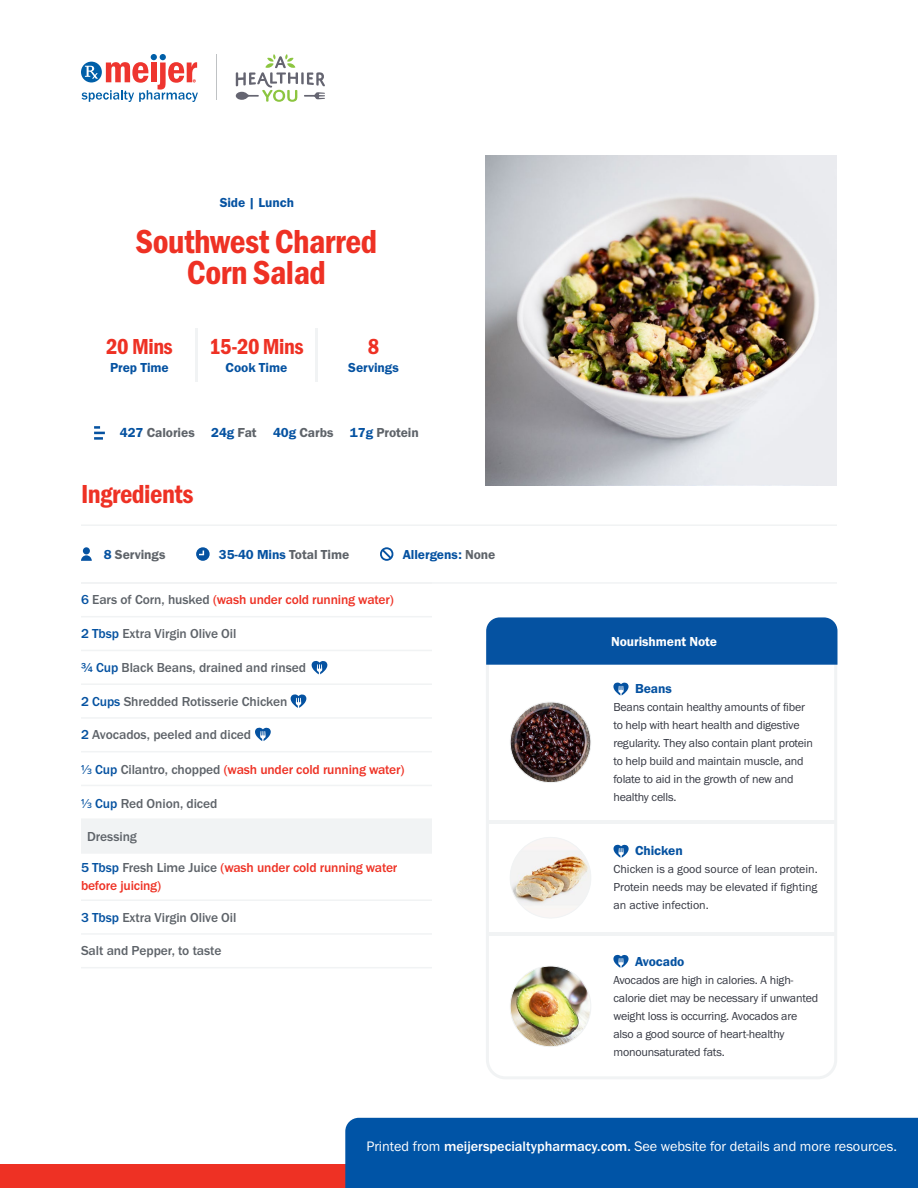
<style>
.page{position:relative;width:918px;height:1188px;background:#fff}
.page>*{position:absolute;margin:0;border:0;box-sizing:border-box;transform-origin:0 0}
.t1{font:34.5px/31.5px "Franklin Gothic URW Con Dem";letter-spacing:-.015em;color:#ee3124;text-align:center}
.t2{font:27px "Franklin Gothic URW Con Dem";letter-spacing:-.02em;color:#ee3124}
.t3{font:22.5px "Franklin Gothic URW Con Dem";letter-spacing:-.02em;color:#ee3124}
.t4{font:14.25px "Franklin Gothic URW Boo";color:#fff}
.t5{font:500 13.5px "Franklin Gothic URW";letter-spacing:-.005em;color:#5e6369}
.t6{font:500 13.5px/18px "Franklin Gothic URW";letter-spacing:-.01em;color:#ee3124}
.t7{font:13.5px "Franklin Gothic URW Dem";letter-spacing:-.005em;color:#0552a1}
.t8{font:13.5px "Franklin Gothic URW Dem";letter-spacing:-.005em;color:#5e6369}
.t9{font:13.5px "Franklin Gothic URW Dem";letter-spacing:-.005em;color:#fff}
.t10{font:12px/18px "Franklin Gothic URW Boo";letter-spacing:-.015em;color:#343741}
.s1{color:#0552a1}
.s2{color:#5e6369}
.s3{font-family:"Proxima Nova";color:#0552a1}
.s4{font-family:"Franklin Gothic URW";font-weight:500}
</style>
<div class="page">
<hr style="left:217px;top:54px;width:1px;height:46px;background:#bfc2c4">
<svg style="left:82px;top:54px;width:116px;height:48px"></svg>
<svg style="left:236px;top:54px;width:89px;height:48px"></svg>
<div style="left:0;top:1164px;width:918px;height:24px;background:#ee3124"></div>
<div style="left:345px;top:1118px;width:573px;height:70px;background:#0054a6"></div>
<hr style="left:81px;top:524px;width:756px;height:2px;background:#f1f3f4">
<hr style="left:81px;top:582px;width:756px;height:2px;background:#f1f3f4">
<svg style="left:81px;top:547px;width:11px;height:14px"></svg>
<svg style="left:196px;top:547px;width:14px;height:14px"></svg>
<svg style="left:486px;top:640px;width:352px;height:439px"></svg>
<div style="left:486px;top:617px;width:351px;height:48px;background:#0552a1"></div>
<svg style="left:613px;top:682px;width:16px;height:14px"></svg>
<svg style="left:613px;top:955px;width:16px;height:13px"></svg>
<svg style="left:380px;top:547px;width:14px;height:14px"></svg>
<img style="left:486px;top:156px;width:351px;height:329px">
<svg style="left:613px;top:845px;width:16px;height:13px"></svg>
<img style="left:510px;top:837px;width:81px;height:81px;border-radius:40px">
<div style="left:510px;top:837px;width:81px;height:81px;border:1px solid #f1f3f4;border-radius:50%"></div>
<img style="left:510px;top:702px;width:81px;height:81px;border-radius:40px">
<div style="left:510px;top:702px;width:81px;height:81px;border:1px solid #f1f3f4;border-radius:50%"></div>
<img style="left:510px;top:966px;width:81px;height:81px;border-radius:40px">
<div style="left:510px;top:966px;width:81px;height:81px;border:1px solid #f1f3f4;border-radius:50%"></div>
<hr style="left:487px;top:820px;width:350px;height:4px;background:#f1f3f4">
<hr style="left:487px;top:932px;width:350px;height:3px;background:#f1f3f4">
<hr style="left:196px;top:328px;width:2px;height:54px;background:#f1f3f4">
<hr style="left:315px;top:328px;width:2px;height:54px;background:#f1f3f4">
<svg style="left:94px;top:426px;width:11px;height:14px"></svg>
<div style="left:81px;top:819px;width:351px;height:34px;background:#f1f3f4"></div>
<hr style="left:81px;top:616px;width:351px;height:1px;background:#f1f3f4">
<hr style="left:81px;top:650px;width:351px;height:1px;background:#f1f3f4">
<hr style="left:81px;top:683px;width:351px;height:2px;background:#f1f3f4">
<hr style="left:81px;top:717px;width:351px;height:2px;background:#f1f3f4">
<hr style="left:81px;top:751px;width:351px;height:1px;background:#f1f3f4">
<hr style="left:81px;top:785px;width:351px;height:1px;background:#f1f3f4">
<hr style="left:81px;top:818px;width:351px;height:2px;background:#f1f3f4">
<hr style="left:81px;top:852px;width:351px;height:2px;background:#f1f3f4">
<hr style="left:81px;top:899px;width:351px;height:2px;background:#f1f3f4">
<hr style="left:81px;top:933px;width:351px;height:2px;background:#f1f3f4">
<hr style="left:81px;top:967px;width:351px;height:1px;background:#f1f3f4">
<svg style="left:312px;top:661px;width:15px;height:13px"></svg>
<svg style="left:291px;top:694px;width:15px;height:14px"></svg>
<svg style="left:255px;top:727px;width:16px;height:14px"></svg>
<p class="t7" style="left:220px;top:194px;width:76px">Side | Lunch</p>
<h1 class="t1" style="left:136px;top:224px;width:243px">Southwest Charred<br>Corn Salad</h1>
<h3 class="t3" style="left:106px;top:332px;width:68px">20 Mins</h3>
<p class="t7" style="left:110px;top:359px;width:60px">Prep Time</p>
<h3 class="t3" style="left:209px;top:332px;width:96px">15-20 Mins</h3>
<p class="t7" style="left:226px;top:359px;width:63px">Cook Time</p>
<h3 class="t3" style="left:368px;top:332px;width:13px">8</h3>
<p class="t7" style="left:348px;top:359px;width:52px">Servings</p>
<p class="t8" style="left:120px;top:425px;width:301px"><span class="s1">427</span> Calories <span class="s1">24g</span> Fat <span class="s1">40g</span> Carbs <span class="s1">17g</span> Protein</p>
<h2 class="t2" style="left:81px;top:476px;width:114px">Ingredients</h2>
<p class="t8" style="left:104px;top:546px;width:63px"><span class="s1">8</span> Servings</p>
<p class="t7" style="left:219px;top:546px;width:132px">35-40 Mins <span class="s2">Total Time</span></p>
<p class="t7" style="left:403px;top:546px;width:94px">Allergens: <span class="s2">None</span></p>
<p class="t6" style="left:81px;top:591px;width:314px"><span class="s1">6</span> <span class="s2">Ears of Corn, husked</span> (wash under cold running water)</p>
<p class="t5" style="left:81px;top:625px;width:157px"><span class="s1">2 Tbsp</span> Extra Virgin Olive Oil</p>
<p class="t5" style="left:81px;top:659px;width:227px"><span class="s1">¾ Cup</span> Black Beans, drained and rinsed</p>
<p class="t5" style="left:81px;top:693px;width:208px"><span class="s1">2 Cups</span> Shredded Rotisserie Chicken</p>
<p class="t5" style="left:81px;top:726px;width:172px"><span class="s1">2</span> Avocados, peeled and diced</p>
<p class="t6" style="left:81px;top:760px;width:325px"><span class="s3">⅓</span> <span class="s1">Cup</span> <span class="s2">Cilantro, chopped</span> (wash under cold running water)</p>
<p class="t5" style="left:81px;top:795px;width:138px"><span class="s3">⅓</span> <span class="s1">Cup</span> Red Onion, diced</p>
<p class="t5" style="left:87px;top:828px;width:51px">Dressing</p>
<p class="t6" style="left:81px;top:858px;width:318px"><span class="s1">5 Tbsp</span> <span class="s2">Fresh Lime Juice</span> (wash under cold running water before juicing)</p>
<p class="t5" style="left:81px;top:909px;width:157px"><span class="s1">3 Tbsp</span> Extra Virgin Olive Oil</p>
<p class="t5" style="left:81px;top:942px;width:142px">Salt and Pepper, to taste</p>
<p class="t9" style="left:611px;top:633px;width:107px">Nourishment Note</p>
<p class="t7" style="left:635px;top:680px;width:38px">Beans</p>
<p class="t10" style="left:613px;top:698px;width:201px">Beans contain healthy amounts of fiber to help with heart health and digestive regularity. They also contain plant protein to help build and maintain muscle, and folate to aid in the growth of new and healthy cells.</p>
<p class="t7" style="left:635px;top:842px;width:49px">Chicken</p>
<p class="t10" style="left:614px;top:860px;width:206px;text-align:justify">Chicken is a good source of lean protein.<br>Protein needs may be elevated if fighting an active infection.</p>
<p class="t7" style="left:635px;top:953px;width:51px">Avocado</p>
<p class="t10" style="left:613px;top:971px;width:206px">Avocados are high in calories. A high&shy;calorie diet may be necessary if unwanted weight loss is occurring. Avocados are also a good source of heart-healthy monounsaturated fats.</p>
<p class="t4" style="left:366px;top:1137px;width:532px">Printed from <span class="s4">meijerspecialtypharmacy.com.</span> See website for details and more resources.</p>
</div>
